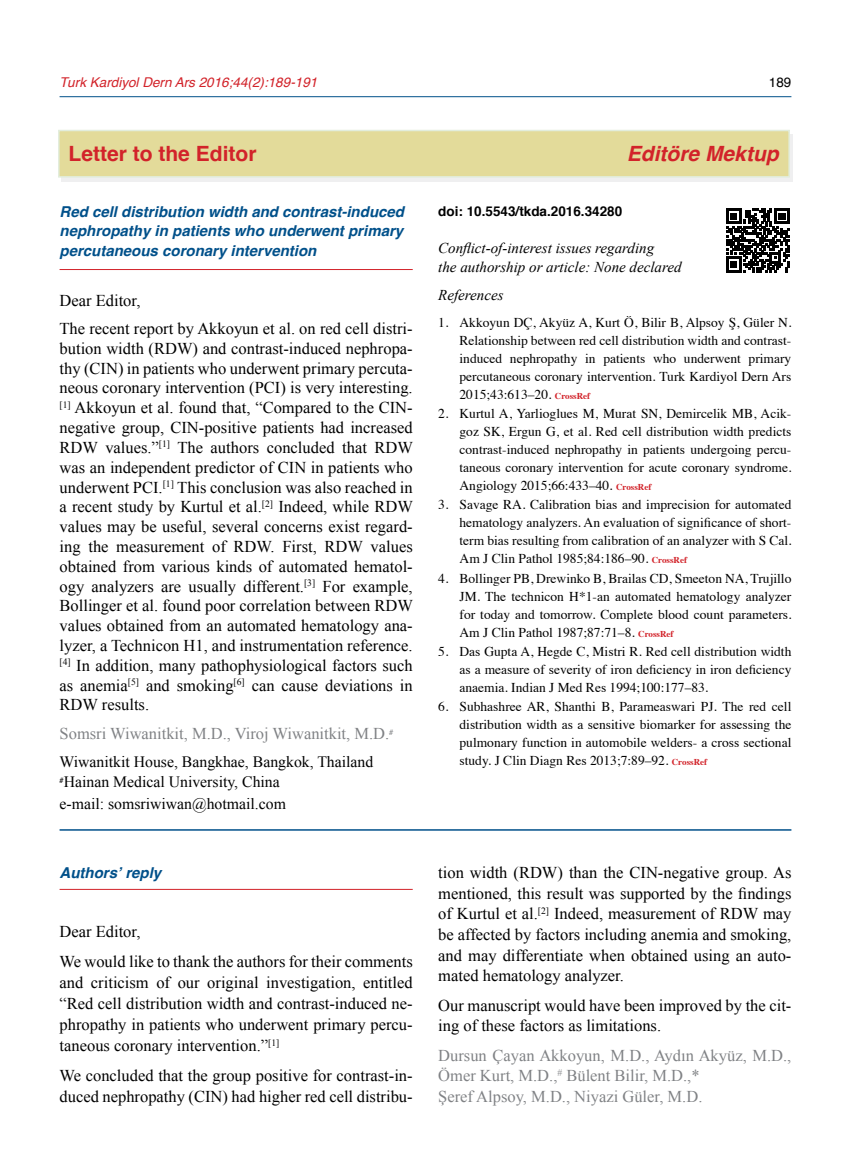
<style>
.page{position:relative;width:851px;height:1170px;background:#fff}
.page>*{position:absolute;margin:0;border:0;box-sizing:border-box;transform-origin:0 0}
.t1{font:700 21px "Helvetica";color:#d2232a}
.t2{font:italic 700 21px "Helvetica";color:#d2232a}
.t3{font:16.5px/19.8px "Times New Roman";color:#000}
.t4{font:16.5px/20.7px "Times New Roman";color:#808285}
.t5{font:15.75px/19.8px "Times New Roman";color:#000}
.t6{font:italic 700 15px/19.8px "Helvetica";color:#00508a;text-align:justify}
.t7{font:italic 15px/19.5px "Times New Roman";color:#000}
.t8{font:13.5px/18px "Times";color:#000;text-align:justify}
.t9{font:italic 13.5px "Helvetica";color:#d2232a}
.t10{font:700 13.5px "Helvetica";color:#000}
.t11{font:13.5px "Helvetica";color:#000}
.s1{font-weight:700;font-size:9px;color:#d2232a}
</style>
<div class="page">
<hr style="left:60px;top:96px;width:731px;height:1px;background:#00508a">
<hr style="left:60px;top:269px;width:352px;height:1px;background:#d2232a">
<hr style="left:60px;top:829px;width:731px;height:1px;background:#00508a">
<hr style="left:60px;top:889px;width:352px;height:1px;background:#d2232a">
<svg style="left:726px;top:209px;width:63px;height:63px"></svg>
<div style="left:61px;top:134px;width:731px;height:48px;background:#efeff0"></div>
<div style="left:58px;top:130px;width:731px;height:48px;background:#e3db9a;border:2px solid #e2eddc"></div>
<p class="t9" style="left:60px;top:71px;width:259px">Turk Kardiyol Dern Ars 2016;44(2):189-191</p>
<p class="t11" style="left:768px;top:73px;width:24px">189</p>
<p class="t1" style="left:69px;top:139px;width:189px">Letter to the Editor</p>
<p class="t2" style="left:626px;top:136px;width:153px">Editöre Mektup</p>
<p class="t6" style="left:60px;top:201px;width:346px">Red cell distribution width and contrast-induced nephropathy in patients who underwent primary percutaneous coronary intervention</p>
<p class="t3" style="left:60px;top:286px;width:354px;line-height:28.3px">Dear Editor,<br>The recent report by Akkoyun et al. on red cell distri-</p>
<p class="t3" style="left:60px;top:338px;width:355px;text-align:justify">bution width (RDW) and contrast-induced nephropa&shy;thy (CIN) in patients who underwent primary percuta&shy;neous coronary intervention (PCI) is very interesting. <sup>[1]</sup> Akkoyun et al. found that, “Compared to the CIN&shy;negative group, CIN-positive patients had increased RDW values.”<sup>[1]</sup> The authors concluded that RDW was an independent predictor of CIN in patients who underwent PCI.<sup>[1]</sup> This conclusion was also reached in a recent study by Kurtul et al.<sup>[2]</sup> Indeed, while RDW values may be useful, several concerns exist regard&shy;ing the measurement of RDW. First, RDW values obtained from various kinds of automated hematol&shy;ogy analyzers are usually different.<sup>[3]</sup> For example, Bollinger et al. found poor correlation between RDW values obtained from an automated hematology ana&shy;lyzer, a Technicon H1, and instrumentation reference. <sup>[4]</sup> In addition, many pathophysiological factors such as anemia<sup>[5]</sup> and smoking<sup>[6]</sup> can cause deviations in RDW results.</p>
<p class="t4" style="left:60px;top:722px;width:335px">Somsri Wiwanitkit, M.D., Viroj Wiwanitkit, M.D.<sup>#</sup></p>
<p class="t5" style="left:60px;top:751px;width:315px">Wiwanitkit House, Bangkhae, Bangkok, Thailand <sup>#</sup>Hainan Medical University, China</p>
<p class="t5" style="left:60px;top:793px;width:228px">e-mail: somsriwiwan@hotmail.com</p>
<p class="t6" style="left:60px;top:862px;width:103px">Authors’ reply</p>
<p class="t3" style="left:60px;top:916px;width:354px;line-height:29.5px">Dear Editor,<br>We would like to thank the authors for their comments</p>
<p class="t3" style="left:60px;top:971px;width:354px;line-height:21px;text-align:justify">and criticism of our original investigation, entitled “Red cell distribution width and contrast-induced ne&shy;phropathy in patients who underwent primary percu&shy;taneous coronary intervention.”<sup>[1]</sup></p>
<p class="t3" style="left:60px;top:1064px;width:354px;line-height:21px">We concluded that the group positive for contrast-in&shy;duced nephropathy (CIN) had higher red cell distribu-</p>
<p class="t10" style="left:438px;top:202px;width:185px">doi: 10.5543/tkda.2016.34280</p>
<p class="t7" style="left:438px;top:237px;width:245px">Conflict-of-interest issues regarding<br>the authorship or article: None declared</p>
<p class="t7" style="left:438px;top:285px;width:67px">References</p>
<p class="t8" style="left:459px;top:312px;width:333px;text-indent:-21px">1. Akkoyun DÇ, Akyüz A, Kurt Ö, Bilir B, Alpsoy Ş, Güler N.<br>Relationship between red cell distribution width and contrast&shy;induced nephropathy in patients who underwent primary percutaneous coronary intervention. Turk Kardiyol Dern Ars 2015;43:613–20. <span class="s1">CrossRef</span></p>
<p class="t8" style="left:459px;top:403px;width:333px;text-indent:-21px">2. Kurtul A, Yarlioglues M, Murat SN, Demircelik MB, Acik&shy;goz SK, Ergun G, et al. Red cell distribution width predicts contrast-induced nephropathy in patients undergoing percu&shy;taneous coronary intervention for acute coronary syndrome.<br>Angiology 2015;66:433–40. <span class="s1">CrossRef</span></p>
<p class="t8" style="left:459px;top:494px;width:333px;text-indent:-21px">3. Savage RA. Calibration bias and imprecision for automated hematology analyzers. An evaluation of significance of short&shy;term bias resulting from calibration of an analyzer with S Cal.<br>Am J Clin Pathol 1985;84:186–90. <span class="s1">CrossRef</span></p>
<p class="t8" style="left:459px;top:567px;width:333px;text-indent:-21px">4. Bollinger PB, Drewinko B, Brailas CD, Smeeton NA, Trujillo JM. The technicon H*1-an automated hematology analyzer for today and tomorrow. Complete blood count parameters.<br>Am J Clin Pathol 1987;87:71–8. <span class="s1">CrossRef</span></p>
<p class="t8" style="left:459px;top:641px;width:333px;text-indent:-21px">5. Das Gupta A, Hegde C, Mistri R. Red cell distribution width as a measure of severity of iron deficiency in iron deficiency anaemia. Indian J Med Res 1994;100:177–83.</p>
<p class="t8" style="left:459px;top:696px;width:333px;text-indent:-21px">6. Subhashree AR, Shanthi B, Parameaswari PJ. The red cell distribution width as a sensitive biomarker for assessing the pulmonary function in automobile welders- a cross sectional study. J Clin Diagn Res 2013;7:89–92. <span class="s1">CrossRef</span></p>
<p class="t3" style="left:438px;top:861px;width:354px;line-height:20.7px;text-align:justify">tion width (RDW) than the CIN-negative group. As mentioned, this result was supported by the findings of Kurtul et al.<sup>[2]</sup> Indeed, measurement of RDW may be affected by factors including anemia and smoking, and may differentiate when obtained using an auto&shy;mated hematology analyzer.</p>
<p class="t3" style="left:438px;top:994px;width:354px;line-height:20.7px">Our manuscript would have been improved by the cit&shy;ing of these factors as limitations.</p>
<p class="t4" style="left:438px;top:1044px;width:354px">Dursun Çayan Akkoyun, M.D., Aydın Akyüz, M.D.,<br>Ömer Kurt, M.D.,<sup>#</sup> Bülent Bilir, M.D.,*<br>Şeref Alpsoy, M.D., Niyazi Güler, M.D.</p>
</div>
